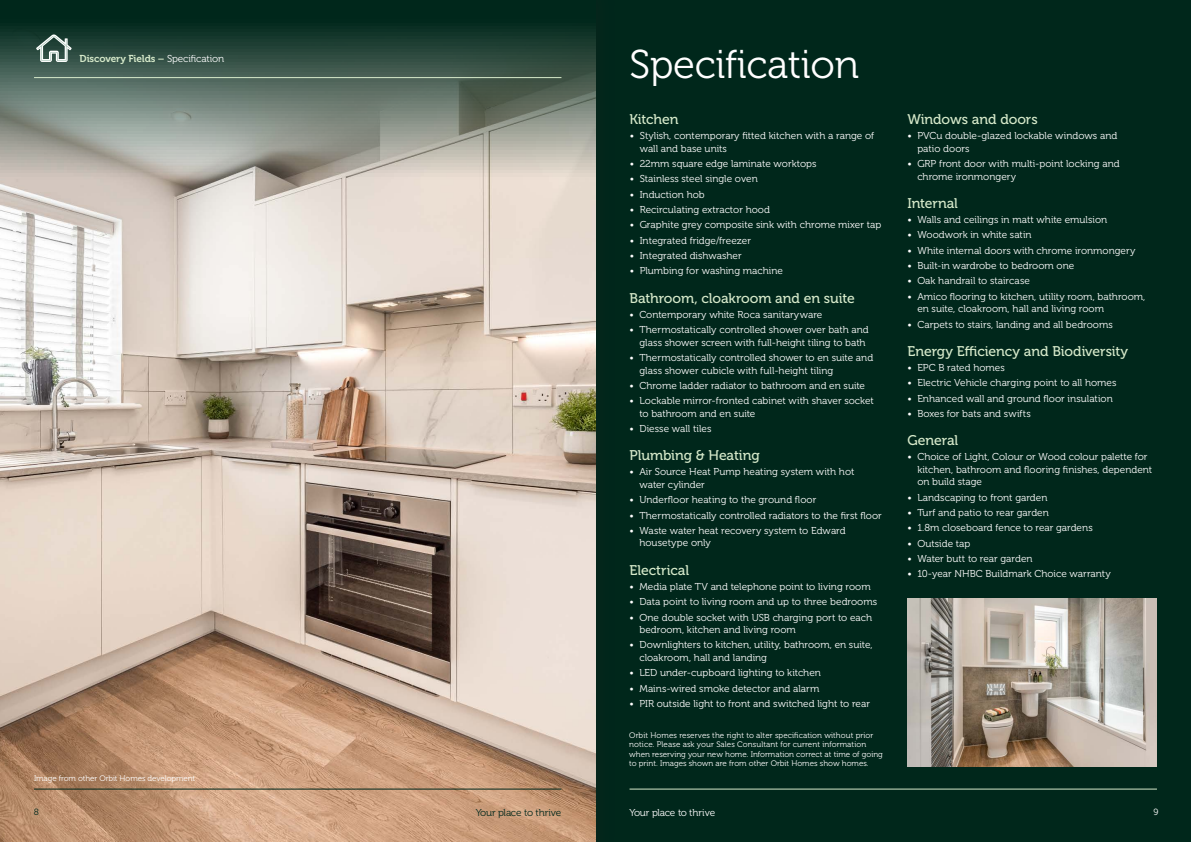
<style>
.page{position:relative;width:1191px;height:842px;background:#fff}
.page>*{position:absolute;margin:0;border:0;box-sizing:border-box;transform-origin:0 0}
.t1{font:40px "Museo 300";letter-spacing:-.01em;color:#fff}
.t2{font:14px "Museo 500";letter-spacing:-.005em;color:#d6e9ca}
.t3{font:10px/12.5px "Museo 300";color:#fff}
.t4{font:10px "Museo 700";letter-spacing:-.01em;color:#d6e9ca}
.t5{font:10px "Museo 300";letter-spacing:-.01em;color:#00271b}
.t6{font:9px "Museo 300";color:#fff}
.t7{font:9px "Museo 300";color:#00271b}
.t8{font:8px/9.5px "Museo 300";color:#fff}
.s1{font-family:"Museo 300";color:#fff}
</style>
<div class="page">
<div style="left:587px;top:0;width:604px;height:842px;background:#00271b"></div>
<img style="left:907px;top:598px;width:250px;height:168px">
<hr style="left:629px;top:789px;width:528px;height:1px;background:#d6e9ca">
<img style="left:0;top:16px;width:595px;height:826px">
<hr style="left:34px;top:789px;width:527px;height:1px;background:#00271b">
<svg style="left:36px;top:34px;width:36px;height:28px"></svg>
<hr style="left:34px;top:77px;width:527px;height:1px;background:#d6e9ca">
<p class="t4" style="left:80px;top:53px;width:146px">Discovery Fields – <span class="s1">Specification</span></p>
<p class="t8" style="left:34px;top:773px;width:163px">Image from other Orbit Homes development</p>
<p class="t7" style="left:34px;top:807px;width:7px">8</p>
<h1 class="t1" style="left:629px;top:43px;width:231px">Specification</h1>
<h2 class="t2" style="left:629px;top:111px;width:50px">Kitchen</h2>
<p class="t3" style="left:639px;top:130px;width:236px;text-indent:-10px">• Stylish, contemporary fitted kitchen with a range of wall and base units</p>
<p class="t3" style="left:630px;top:157px;width:188px">• 22mm square edge laminate worktops</p>
<p class="t3" style="left:630px;top:173px;width:129px">• Stainless steel single oven</p>
<p class="t3" style="left:630px;top:188px;width:76px">• Induction hob</p>
<p class="t3" style="left:630px;top:203px;width:142px">• Recirculating extractor hood</p>
<p class="t3" style="left:630px;top:219px;width:253px">• Graphite grey composite sink with chrome mixer tap</p>
<p class="t3" style="left:630px;top:234px;width:123px">• Integrated fridge/freezer</p>
<p class="t3" style="left:630px;top:249px;width:113px">• Integrated dishwasher</p>
<p class="t3" style="left:630px;top:265px;width:155px">• Plumbing for washing machine</p>
<h2 class="t2" style="left:629px;top:290px;width:227px">Bathroom, cloakroom and en suite</h2>
<p class="t3" style="left:629px;top:308px;width:194px">• Contemporary white Roca sanitaryware</p>
<p class="t3" style="left:639px;top:324px;width:231px;text-indent:-10px">• Thermostatically controlled shower over bath and glass shower screen with full-height tiling to bath</p>
<p class="t3" style="left:639px;top:352px;width:235px;text-indent:-10px">• Thermostatically controlled shower to en suite and glass shower cubicle with full-height tiling</p>
<p class="t3" style="left:629px;top:379px;width:237px">• Chrome ladder radiator to bathroom and en suite</p>
<p class="t3" style="left:639px;top:395px;width:236px;text-indent:-10px">• Lockable mirror-fronted cabinet with shaver socket to bathroom and en suite</p>
<p class="t3" style="left:629px;top:422px;width:83px">• Diesse wall tiles</p>
<h2 class="t2" style="left:629px;top:448px;width:132px">Plumbing &amp; Heating</h2>
<p class="t3" style="left:639px;top:466px;width:216px;text-indent:-10px">• Air Source Heat Pump heating system with hot water cylinder</p>
<p class="t3" style="left:629px;top:494px;width:188px">• Underfloor heating to the ground floor</p>
<p class="t3" style="left:629px;top:509px;width:254px">• Thermostatically controlled radiators to the first floor</p>
<p class="t3" style="left:639px;top:524px;width:208px;text-indent:-10px">• Waste water heat recovery system to Edward housetype only</p>
<h2 class="t2" style="left:629px;top:562px;width:61px">Electrical</h2>
<p class="t3" style="left:629px;top:580px;width:243px">• Media plate TV and telephone point to living room</p>
<p class="t3" style="left:629px;top:596px;width:249px">• Data point to living room and up to three bedrooms</p>
<p class="t3" style="left:639px;top:611px;width:234px;text-indent:-10px">• One double socket with USB charging port to each bedroom, kitchen and living room</p>
<p class="t3" style="left:639px;top:639px;width:235px;text-indent:-10px">• Downlighters to kitchen, utility, bathroom, en suite, cloakroom, hall and landing</p>
<p class="t3" style="left:629px;top:667px;width:193px">• LED under-cupboard lighting to kitchen</p>
<p class="t3" style="left:629px;top:682px;width:191px">• Mains-wired smoke detector and alarm</p>
<p class="t3" style="left:629px;top:697px;width:242px">• PIR outside light to front and switched light to rear</p>
<p class="t8" style="left:629px;top:730px;width:255px">Orbit Homes reserves the right to alter specification without prior notice. Please ask your Sales Consultant for current information when reserving your new home. Information correct at time of going to print. Images shown are from other Orbit Homes show homes.</p>
<h2 class="t2" style="left:907px;top:111px;width:132px">Windows and doors</h2>
<p class="t3" style="left:917px;top:130px;width:201px;text-indent:-10px">• PVCu double-glazed lockable windows and patio doors</p>
<p class="t3" style="left:917px;top:158px;width:204px;text-indent:-10px">• GRP front door with multi-point locking and chrome ironmongery</p>
<h2 class="t2" style="left:907px;top:195px;width:52px">Internal</h2>
<p class="t3" style="left:907px;top:214px;width:201px">• Walls and ceilings in matt white emulsion</p>
<p class="t3" style="left:907px;top:229px;width:126px">• Woodwork in white satin</p>
<p class="t3" style="left:907px;top:244px;width:229px">• White internal doors with chrome ironmongery</p>
<p class="t3" style="left:907px;top:259px;width:168px">• Built-in wardrobe to bedroom one</p>
<p class="t3" style="left:907px;top:275px;width:124px">• Oak handrail to staircase</p>
<p class="t3" style="left:917px;top:290px;width:229px;text-indent:-10px">• Amico flooring to kitchen, utility room, bathroom, en suite, cloakroom, hall and living room</p>
<p class="t3" style="left:907px;top:318px;width:207px">• Carpets to stairs, landing and all bedrooms</p>
<h2 class="t2" style="left:907px;top:343px;width:222px">Energy Efficiency and Biodiversity</h2>
<p class="t3" style="left:907px;top:361px;width:99px">• EPC B rated homes</p>
<p class="t3" style="left:907px;top:377px;width:211px">• Electric Vehicle charging point to all homes</p>
<p class="t3" style="left:907px;top:392px;width:207px">• Enhanced wall and ground floor insulation</p>
<p class="t3" style="left:907px;top:407px;width:125px">• Boxes for bats and swifts</p>
<h2 class="t2" style="left:907px;top:433px;width:52px">General</h2>
<p class="t3" style="left:917px;top:451px;width:236px;text-indent:-10px">• Choice of Light, Colour or Wood colour palette for kitchen, bathroom and flooring finishes, dependent on build stage</p>
<p class="t3" style="left:907px;top:491px;width:141px">• Landscaping to front garden</p>
<p class="t3" style="left:907px;top:507px;width:143px">• Turf and patio to rear garden</p>
<p class="t3" style="left:907px;top:522px;width:187px">• 1.8m closeboard fence to rear gardens</p>
<p class="t3" style="left:907px;top:537px;width:64px">• Outside tap</p>
<p class="t3" style="left:907px;top:553px;width:127px">• Water butt to rear garden</p>
<p class="t3" style="left:907px;top:568px;width:205px">• 10-year NHBC Buildmark Choice warranty</p>
<p class="t5" style="left:476px;top:807px;width:87px">Your place to thrive</p>
<p class="t3" style="left:629px;top:806px;width:87px">Your place to thrive</p>
<p class="t6" style="left:1153px;top:807px;width:7px">9</p>
</div>
